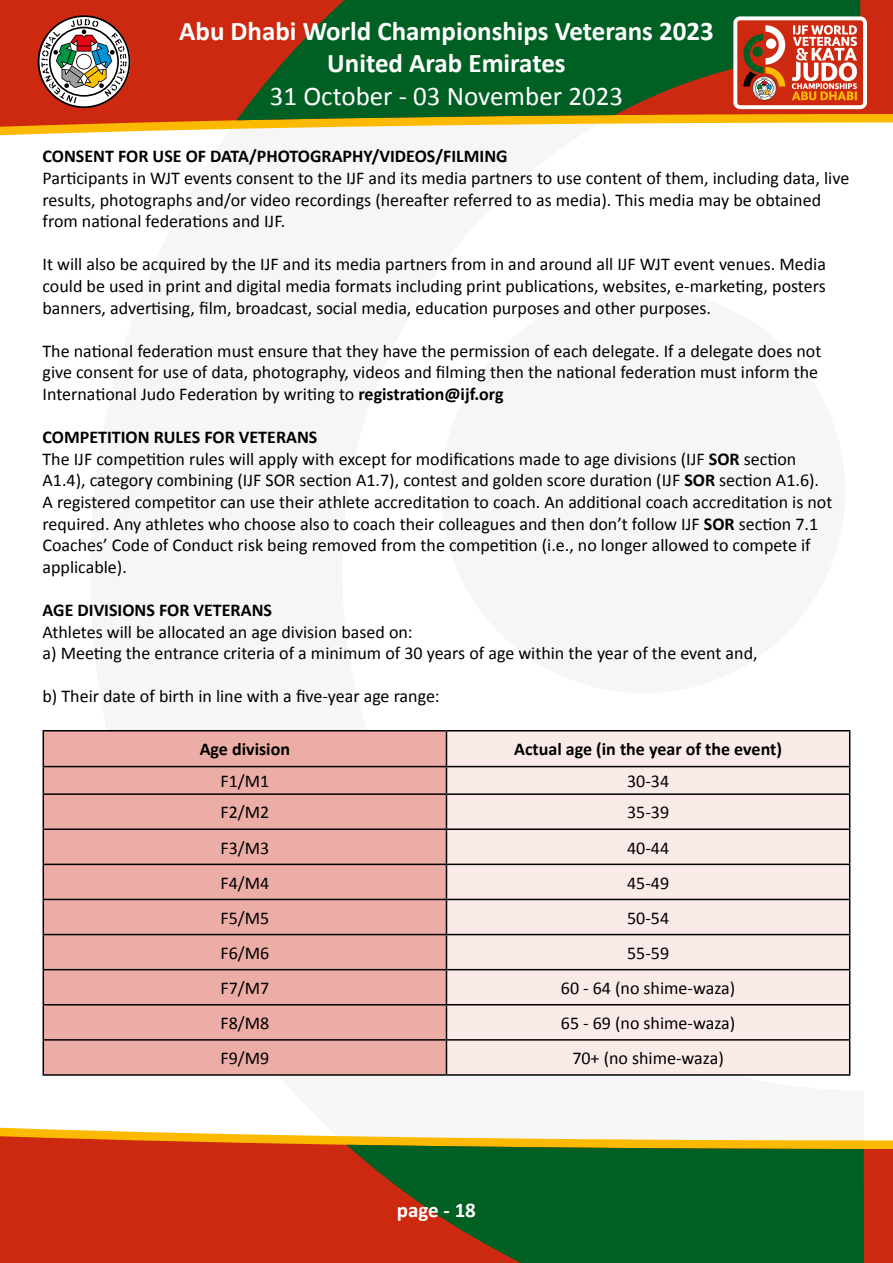
<style>
.page{position:relative;width:893px;height:1263px;background:#fff}
.page>*{position:absolute;margin:0;border:0;box-sizing:border-box;transform-origin:0 0}
.t1{font:700 27px/32.4px "Calibri";color:#fff;text-align:center}
.t2{font:27px "Calibri";color:#fff}
.t3{font:700 21px "Calibri";color:#fff}
.t4{font:18px/21.6px "Calibri";color:#000}
.t5{font:700 18px "Calibri";color:#000}
.s1{font-weight:700}
</style>
<div class="page">
<svg style="left:0;top:1128px;width:330px;height:8px"></svg>
<svg style="left:0;top:1136px;width:893px;height:127px;background:#d23d15"></svg>
<svg style="left:0;top:127px;width:332px;height:8px"></svg>
<svg style="left:0;top:0;width:893px;height:127px;background:#d5481b"></svg>
<svg style="left:346px;top:1145px;width:518px;height:118px;background:#245920"></svg>
<svg style="left:237px;top:0;width:623px;height:120px;background:#295a1f"></svg>
<svg style="left:38px;top:15px;width:92px;height:93px"></svg>
<svg style="left:733px;top:16px;width:134px;height:93px"></svg>
<div style="left:737px;top:20px;width:126px;height:85px;background:#cd2910;border-radius:3px"></div>
<svg style="left:792px;top:25px;width:65px;height:75px"></svg>
<svg style="left:743px;top:25px;width:42px;height:75px"></svg>
<div style="left:44px;top:731px;width:402px;height:343px;background:#ecada6"></div>
<div style="left:447px;top:731px;width:402px;height:343px;background:#faebe9"></div>
<hr style="left:43px;top:730px;width:403px;height:1px;background:#000">
<hr style="left:43px;top:731px;width:1px;height:35px;background:#000">
<hr style="left:446px;top:730px;width:404px;height:1px;background:#000">
<hr style="left:446px;top:731px;width:1px;height:35px;background:#000">
<hr style="left:849px;top:731px;width:1px;height:35px;background:#000">
<hr style="left:43px;top:766px;width:403px;height:1px;background:#000">
<svg style="left:43px;top:767px;width:1px;height:26px"></svg>
<hr style="left:446px;top:766px;width:404px;height:1px;background:#000">
<svg style="left:446px;top:767px;width:1px;height:26px"></svg>
<svg style="left:849px;top:767px;width:1px;height:26px"></svg>
<hr style="left:43px;top:793px;width:403px;height:2px;background:#000">
<hr style="left:43px;top:795px;width:1px;height:33px;background:#000">
<hr style="left:446px;top:793px;width:404px;height:2px;background:#000">
<hr style="left:446px;top:795px;width:1px;height:33px;background:#000">
<hr style="left:849px;top:795px;width:1px;height:33px;background:#000">
<hr style="left:43px;top:828px;width:403px;height:2px;background:#000">
<hr style="left:43px;top:830px;width:1px;height:34px;background:#000">
<hr style="left:446px;top:828px;width:404px;height:2px;background:#000">
<hr style="left:446px;top:830px;width:1px;height:34px;background:#000">
<hr style="left:849px;top:830px;width:1px;height:34px;background:#000">
<hr style="left:43px;top:864px;width:403px;height:1px;background:#000">
<hr style="left:43px;top:865px;width:1px;height:34px;background:#000">
<hr style="left:446px;top:864px;width:404px;height:1px;background:#000">
<hr style="left:446px;top:865px;width:1px;height:34px;background:#000">
<hr style="left:849px;top:865px;width:1px;height:34px;background:#000">
<hr style="left:43px;top:899px;width:403px;height:1px;background:#000">
<hr style="left:43px;top:900px;width:1px;height:34px;background:#000">
<hr style="left:446px;top:899px;width:404px;height:1px;background:#000">
<hr style="left:446px;top:900px;width:1px;height:34px;background:#000">
<hr style="left:849px;top:900px;width:1px;height:34px;background:#000">
<hr style="left:43px;top:934px;width:403px;height:1px;background:#000">
<hr style="left:43px;top:935px;width:1px;height:34px;background:#000">
<hr style="left:446px;top:934px;width:404px;height:1px;background:#000">
<hr style="left:446px;top:935px;width:1px;height:34px;background:#000">
<hr style="left:849px;top:935px;width:1px;height:34px;background:#000">
<hr style="left:43px;top:969px;width:403px;height:1px;background:#000">
<hr style="left:43px;top:970px;width:1px;height:34px;background:#000">
<hr style="left:446px;top:969px;width:404px;height:1px;background:#000">
<hr style="left:446px;top:970px;width:1px;height:34px;background:#000">
<hr style="left:849px;top:970px;width:1px;height:34px;background:#000">
<hr style="left:43px;top:1004px;width:403px;height:1px;background:#000">
<hr style="left:43px;top:1005px;width:1px;height:34px;background:#000">
<hr style="left:446px;top:1004px;width:404px;height:1px;background:#000">
<hr style="left:446px;top:1005px;width:1px;height:34px;background:#000">
<hr style="left:849px;top:1005px;width:1px;height:34px;background:#000">
<hr style="left:43px;top:1039px;width:403px;height:1px;background:#000">
<hr style="left:43px;top:1040px;width:1px;height:34px;background:#000">
<hr style="left:446px;top:1039px;width:404px;height:1px;background:#000">
<hr style="left:446px;top:1040px;width:1px;height:34px;background:#000">
<hr style="left:849px;top:1040px;width:1px;height:34px;background:#000">
<hr style="left:43px;top:1074px;width:403px;height:2px;background:#000">
<hr style="left:446px;top:1074px;width:404px;height:2px;background:#000">
<h1 class="t1" style="left:179px;top:15px;width:536px">Abu Dhabi World Championships Veterans 2023<br>United Arab Emirates</h1>
<h1 class="t2" style="left:270px;top:78px;width:355px">31 October - 03 November 2023</h1>
<p class="t5" style="left:43px;top:145px;width:467px">CONSENT FOR USE OF DATA/PHOTOGRAPHY/VIDEOS/FILMING</p>
<p class="t4" style="left:43px;top:167px;width:808px">Participants in WJT events consent to the IJF and its media partners to use content of them, including data, live results, photographs and/or video recordings (hereafter referred to as media). This media may be obtained from national federations and IJF.</p>
<p class="t4" style="left:43px;top:254px;width:785px;text-align:justify">It will also be acquired by the IJF and its media partners from in and around all IJF WJT event venues. Media could be used in print and digital media formats including print publications, websites, e-marketing, posters banners, advertising, film, broadcast, social media, education purposes and other purposes.</p>
<p class="t4" style="left:43px;top:340px;width:780px">The national federation must ensure that they have the permission of each delegate. If a delegate does not give consent for use of data, photography, videos and filming then the national federation must inform the<br>International Judo Federation by writing to <span class="s1">registration@ijf.org</span></p>
<p class="t4" style="left:43px;top:426px;width:791px"><span class="s1">COMPETITION RULES FOR VETERANS<br></span>The IJF competition rules will apply with except for modifications made to age divisions (IJF <span class="s1">SOR</span> section A1.4), category combining (IJF SOR section A1.7), contest and golden score duration (IJF <span class="s1">SOR</span> section A1.6).<br>A registered competitor can use their athlete accreditation to coach. An additional coach accreditation is not required. Any athletes who choose also to coach their colleagues and then don’t follow IJF <span class="s1">SOR</span> section 7.1<br>Coaches’ Code of Conduct risk being removed from the competition (i.e., no longer allowed to compete if applicable).</p>
<p class="t5" style="left:43px;top:598px;width:231px">AGE DIVISIONS FOR VETERANS</p>
<p class="t4" style="left:43px;top:621px;width:717px">Athletes will be allocated an age division based on:<br>a) Meeting the entrance criteria of a minimum of 30 years of age within the year of the event and,</p>
<p class="t4" style="left:43px;top:686px;width:399px">b) Their date of birth in line with a five-year age range:</p>
<p class="t5" style="left:200px;top:738px;width:92px">Age division</p>
<p class="t5" style="left:514px;top:738px;width:269px">Actual age (in the year of the event)</p>
<p class="t4" style="left:220px;top:770px;width:50px">F1/M1</p>
<p class="t4" style="left:627px;top:770px;width:44px">30-34</p>
<p class="t4" style="left:220px;top:802px;width:50px">F2/M2</p>
<p class="t4" style="left:627px;top:802px;width:44px">35-39</p>
<p class="t4" style="left:220px;top:837px;width:50px">F3/M3</p>
<p class="t4" style="left:627px;top:837px;width:44px">40-44</p>
<p class="t4" style="left:220px;top:872px;width:50px">F4/M4</p>
<p class="t4" style="left:627px;top:872px;width:44px">45-49</p>
<p class="t4" style="left:220px;top:907px;width:50px">F5/M5</p>
<p class="t4" style="left:627px;top:907px;width:44px">50-54</p>
<p class="t4" style="left:220px;top:942px;width:50px">F6/M6</p>
<p class="t4" style="left:627px;top:942px;width:44px">55-59</p>
<p class="t4" style="left:220px;top:977px;width:50px">F7/M7</p>
<p class="t4" style="left:561px;top:977px;width:176px">60 - 64 (no shime-waza)</p>
<p class="t4" style="left:220px;top:1012px;width:50px">F8/M8</p>
<p class="t4" style="left:561px;top:1012px;width:176px">65 - 69 (no shime-waza)</p>
<p class="t4" style="left:220px;top:1047px;width:50px">F9/M9</p>
<p class="t4" style="left:572px;top:1047px;width:153px">70+ (no shime-waza)</p>
<p class="t3" style="left:397px;top:1197px;width:81px">page - 18</p>
</div>
